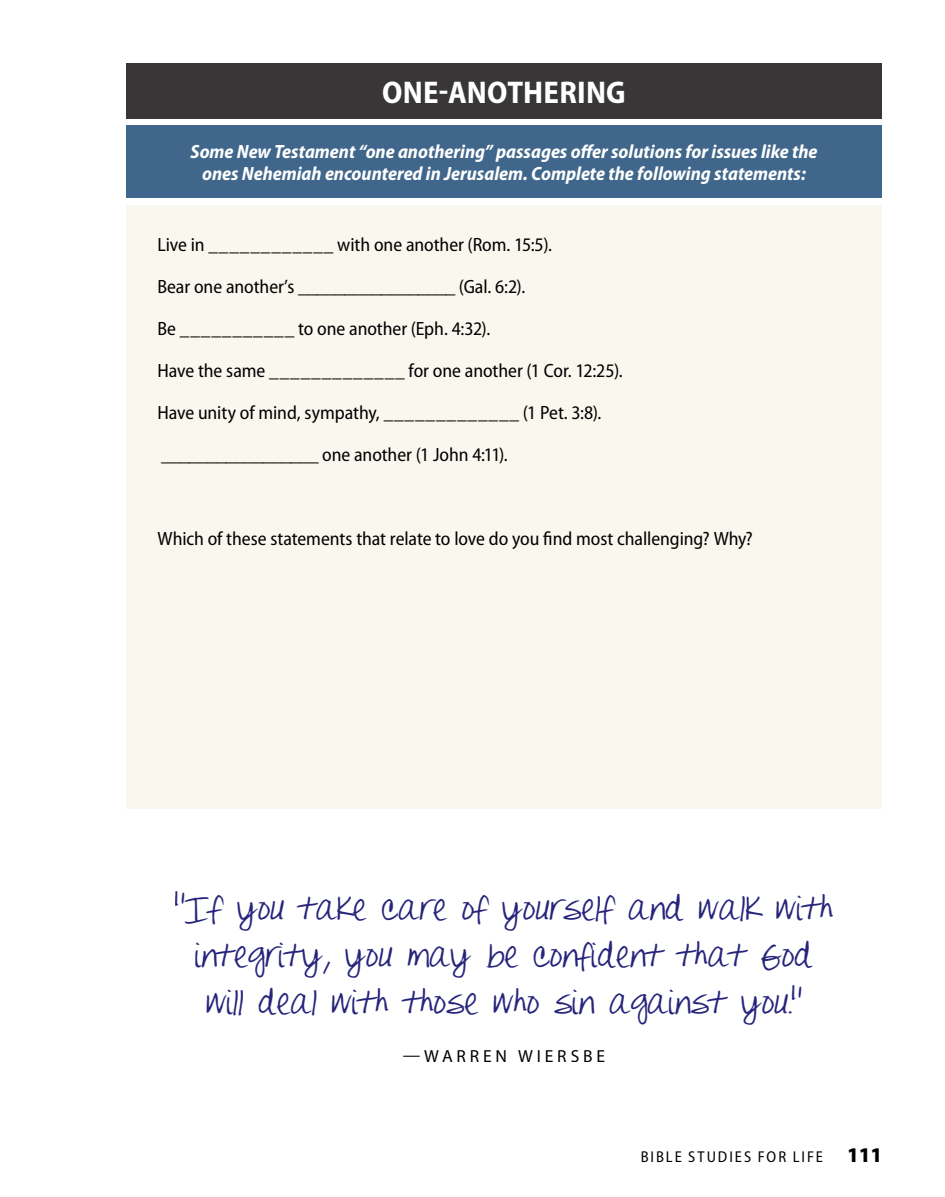
<style>
.page{position:relative;width:945px;height:1197px;background:#fff}
.page>*{position:absolute;margin:0;border:0;box-sizing:border-box;transform-origin:0 0}
.t1{font:700 semi-condensed 31.5px "Myriad Pro";letter-spacing:.005em;color:#fff}
.t2{font:24.5px/47.2px "Pea Alesa";letter-spacing:.025em;color:#26247b;text-align:center}
.t3{font:semi-condensed 19.25px/42px "Myriad Pro";letter-spacing:-.005em;color:#000}
.t4{font:italic 700 semi-condensed 19.25px/22.8px "Myriad Pro";color:#fff;text-align:center}
.t5{font:17.5px "Myriad Pro";letter-spacing:.22em;color:#000}
.t6{font:semi-condensed 15.75px "Myriad Pro";letter-spacing:.125em;color:#000}
.s1{font-weight:900;font-size:21px}
</style>
<div class="page">
<div style="left:126px;top:205px;width:756px;height:604px;background:#f9f7ee"></div>
<div style="left:126px;top:63px;width:756px;height:56px;background:#383637"></div>
<div style="left:126px;top:126px;width:756px;height:72px;background:#40678b"></div>
<h1 class="t1" style="left:382px;top:74px;width:245px">ONE-ANOTHERING</h1>
<p class="t4" style="left:191px;top:140px;width:628px">Some New Testament “one anothering” passages offer solutions for issues like the ones Nehemiah encountered in Jerusalem. Complete the following statements:</p>
<p class="t3" style="left:158px;top:224px;width:467px">Live in ____________ with one another (Rom. 15:5).<br>Bear one another’s _________________ (Gal. 6:2).<br>Be ___________ to one another (Eph. 4:32).<br>Have the same _____________ for one another (1 Cor. 12:25).<br>Have unity of mind, sympathy, _____________ (1 Pet. 3:8). _________________ one another (1 John 4:11).</p>
<p class="t3" style="left:158px;top:518px;width:597px">Which of these statements that relate to love do you find most challenging? Why?</p>
<p class="t2" style="left:175px;top:891px;width:659px">"If you take care of yourself and walk with integrity, you may be confident that God will deal with those who sin against you."</p>
<p class="t5" style="left:403px;top:1045px;width:204px">—WARREN WIERSBE</p>
<p class="t6" style="left:641px;top:1149px;width:243px">BIBLE STUDIES FOR LIFE <span class="s1">111</span></p>
</div>
